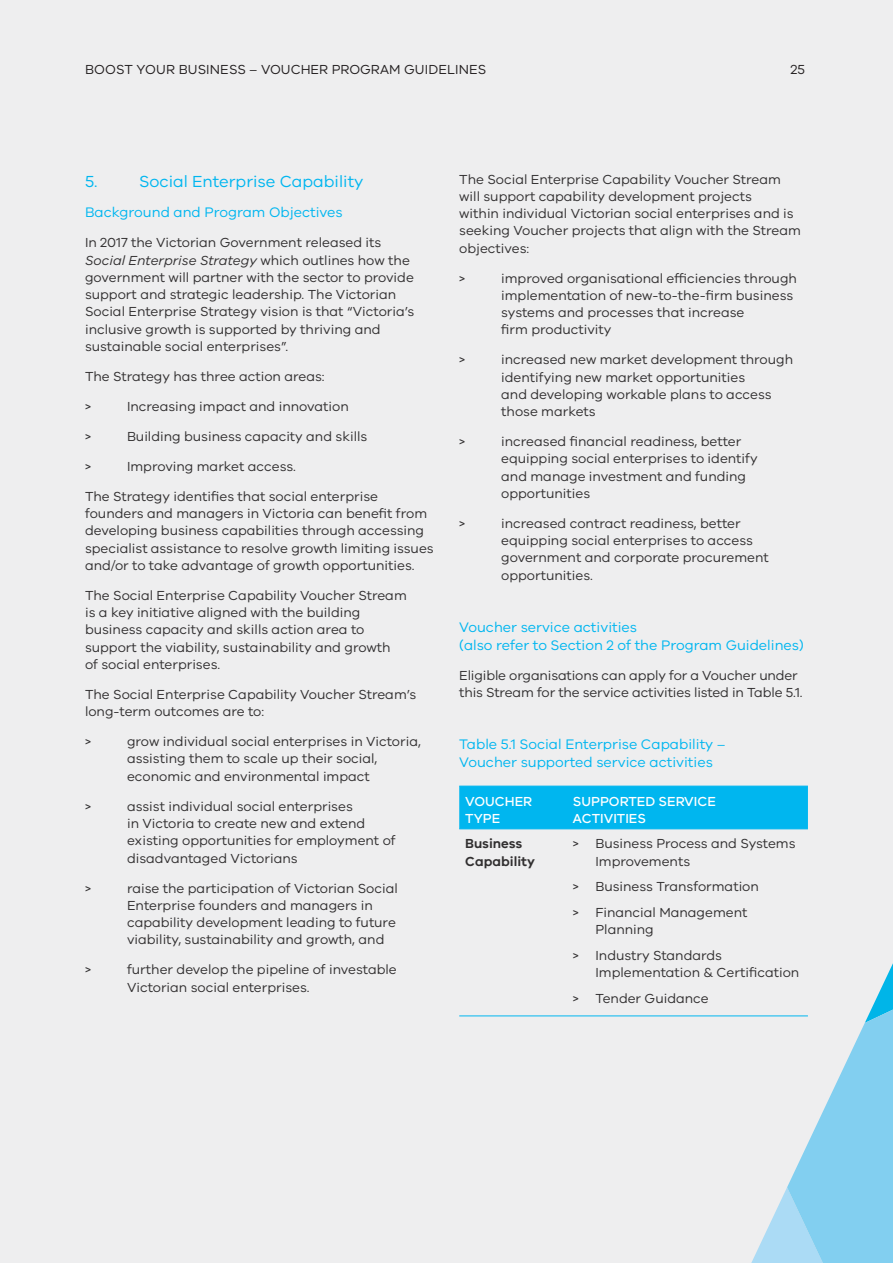
<style>
.page{position:relative;width:893px;height:1263px;background:#eeeeef}
.page>*{position:absolute;margin:0;border:0;box-sizing:border-box;transform-origin:0 0}
.Sub_header{font:16.5px "VIC";color:#00b6ef}
.Sub_sub_header{font:14.25px/18px "VIC";color:#00b6ef}
.body{font:13.5px/17.2px "VIC";color:#312f30}
.t1{font:13.5px "VIC";letter-spacing:.01em;color:#231f20}
.body-2{font:500 13.5px/17.2px "VIC";color:#fff}
.body-3{font:600 13.5px/17.2px "VIC";color:#312f30}
.s1{font-style:italic}
</style>
<div class="page">
<div style="left:459px;top:787px;width:349px;height:41px;background:#00b6ef"></div>
<hr style="left:459px;top:786px;width:108px;height:1px;background:#00b6ef">
<hr style="left:567px;top:786px;width:241px;height:1px;background:#00b6ef">
<hr style="left:459px;top:828px;width:108px;height:1px;background:#00b6ef">
<hr style="left:567px;top:828px;width:241px;height:1px;background:#00b6ef">
<hr style="left:459px;top:1015px;width:108px;height:1px;background:#00b6ef">
<hr style="left:567px;top:1015px;width:241px;height:1px;background:#00b6ef">
<svg style="left:751px;top:963px;width:142px;height:300px"></svg>
<p class="t1" style="left:85px;top:62px;width:403px">BOOST YOUR BUSINESS – VOUCHER PROGRAM GUIDELINES</p>
<p class="t1" style="left:791px;top:62px;width:16px">25</p>
<p class="Sub_header" style="left:85px;top:171px;width:14px">5.</p>
<p class="Sub_header" style="left:139px;top:171px;width:226px">Social Enterprise Capability</p>
<p class="Sub_sub_header" style="left:85px;top:203px;width:259px">Background and Program Objectives</p>
<p class="body" style="left:85px;top:234px;width:331px">In 2017 the Victorian Government released its <span class="s1">Social Enterprise Strategy</span> which outlines how the government will partner with the sector to provide support and strategic leadership. The Victorian Social Enterprise Strategy vision is that “Victoria’s inclusive growth is supported by thriving and sustainable social enterprises”.</p>
<p class="body" style="left:85px;top:367px;width:241px">The Strategy has three action areas:</p>
<p class="body" style="left:85px;top:397px;width:7px">&gt;</p>
<p class="body" style="left:127px;top:397px;width:223px">Increasing impact and innovation</p>
<p class="body" style="left:85px;top:427px;width:7px">&gt;</p>
<p class="body" style="left:127px;top:427px;width:242px">Building business capacity and skills</p>
<p class="body" style="left:85px;top:457px;width:7px">&gt;</p>
<p class="body" style="left:127px;top:457px;width:170px">Improving market access.</p>
<p class="body" style="left:85px;top:487px;width:350px">The Strategy identifies that social enterprise founders and managers in Victoria can benefit from developing business capabilities through accessing specialist assistance to resolve growth limiting issues and/or to take advantage of growth opportunities.</p>
<p class="body" style="left:85px;top:586px;width:323px">The Social Enterprise Capability Voucher Stream is a key initiative aligned with the building business capacity and skills action area to support the viability, sustainability and growth of social enterprises.</p>
<p class="body" style="left:85px;top:685px;width:333px">The Social Enterprise Capability Voucher Stream’s long-term outcomes are to:</p>
<p class="body" style="left:85px;top:733px;width:7px">&gt;</p>
<p class="body" style="left:127px;top:733px;width:295px">grow individual social enterprises in Victoria, assisting them to scale up their social, economic and environmental impact</p>
<p class="body" style="left:85px;top:797px;width:7px">&gt;</p>
<p class="body" style="left:127px;top:797px;width:270px">assist individual social enterprises<br>in Victoria to create new and extend existing opportunities for employment of disadvantaged Victorians</p>
<p class="body" style="left:85px;top:879px;width:7px">&gt;</p>
<p class="body" style="left:127px;top:879px;width:272px">raise the participation of Victorian Social Enterprise founders and managers in capability development leading to future viability, sustainability and growth, and</p>
<p class="body" style="left:85px;top:961px;width:7px">&gt;</p>
<p class="body" style="left:127px;top:961px;width:271px">further develop the pipeline of investable<br>Victorian social enterprises.</p>
<p class="body" style="left:459px;top:170px;width:343px">The Social Enterprise Capability Voucher Stream will support capability development projects<br>within individual Victorian social enterprises and is seeking Voucher projects that align with the Stream objectives:</p>
<p class="body" style="left:459px;top:269px;width:7px">&gt;</p>
<p class="body" style="left:501px;top:269px;width:297px">improved organisational efficiencies through implementation of new-to-the-firm business systems and processes that increase<br>firm productivity</p>
<p class="body" style="left:459px;top:351px;width:7px">&gt;</p>
<p class="body" style="left:501px;top:351px;width:293px">increased new market development through identifying new market opportunities<br>and developing workable plans to access those markets</p>
<p class="body" style="left:459px;top:433px;width:7px">&gt;</p>
<p class="body" style="left:501px;top:433px;width:258px">increased financial readiness, better equipping social enterprises to identify and manage investment and funding opportunities</p>
<p class="body" style="left:459px;top:514px;width:7px">&gt;</p>
<p class="body" style="left:501px;top:514px;width:269px">increased contract readiness, better equipping social enterprises to access government and corporate procurement opportunities.</p>
<p class="Sub_sub_header" style="left:459px;top:617px;width:346px">Voucher service activities<br>(also refer to Section 2 of the Program Guidelines)</p>
<p class="body" style="left:459px;top:666px;width:345px">Eligible organisations can apply for a Voucher under this Stream for the service activities listed in Table 5.1.</p>
<p class="Sub_sub_header" style="left:459px;top:735px;width:268px">Table 5.1 Social Enterprise Capability –<br>Voucher supported service activities</p>
<p class="body-2" style="left:465px;top:792px;width:69px">VOUCHER<br>TYPE</p>
<p class="body-2" style="left:573px;top:792px;width:145px">SUPPORTED SERVICE<br>ACTIVITIES</p>
<p class="body-3" style="left:465px;top:835px;width:71px">Business<br>Capability</p>
<p class="body" style="left:595px;top:835px;width:202px;text-indent:-22px">&gt; Business Process and Systems<br>Improvements</p>
<p class="body" style="left:573px;top:878px;width:187px">&gt; Business Transformation</p>
<p class="body" style="left:595px;top:903px;width:153px;text-indent:-22px">&gt; Financial Management<br>Planning</p>
<p class="body" style="left:595px;top:946px;width:205px;text-indent:-22px">&gt; Industry Standards<br>Implementation &amp; Certification</p>
<p class="body" style="left:573px;top:989px;width:137px">&gt; Tender Guidance</p>
</div>
